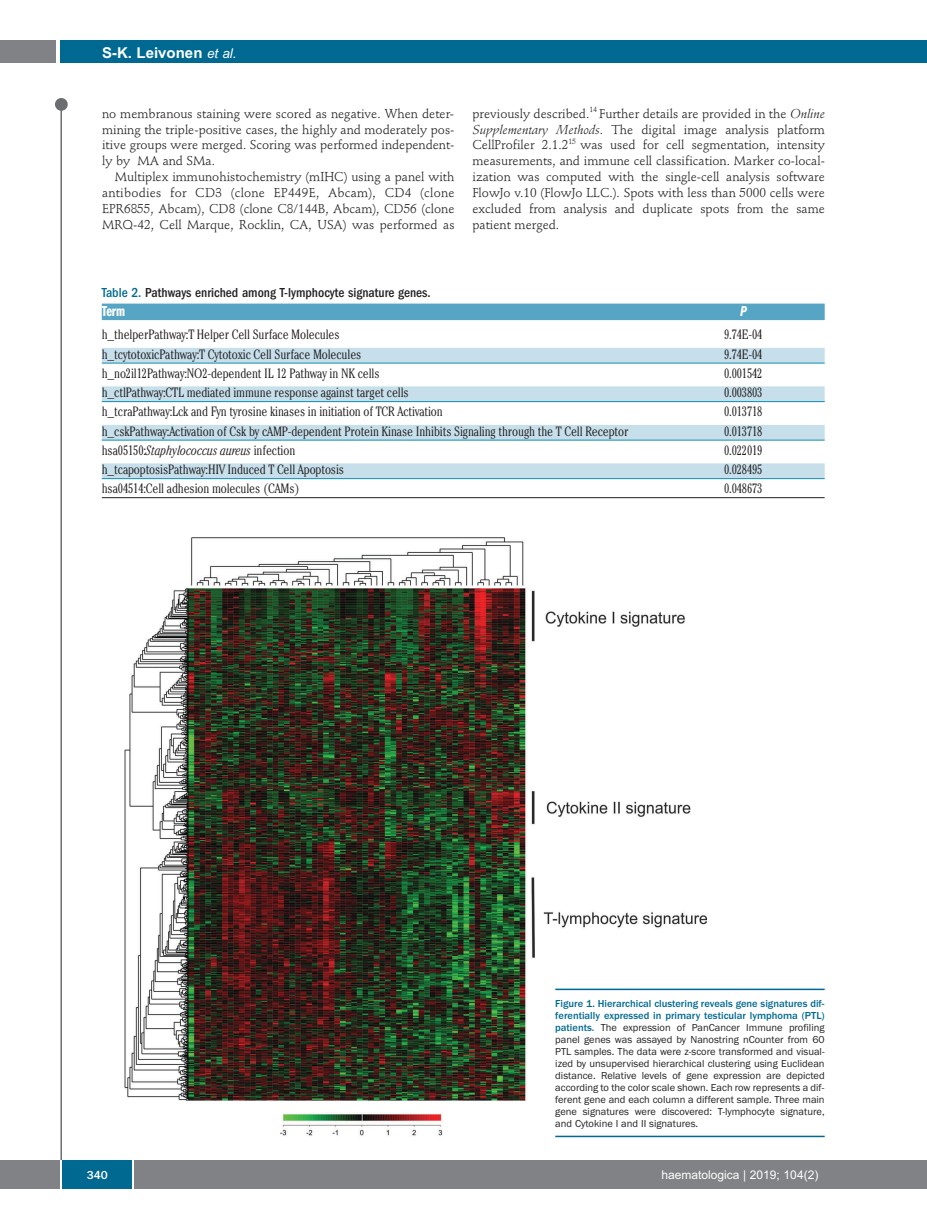
<style>
.page{position:relative;width:927px;height:1225px;background:#fff}
.page>*{position:absolute;margin:0;border:0;box-sizing:border-box;transform-origin:0 0}
.t1{font:700 15px "Arial";color:#fff}
.t2{font:15px "Franklin Gothic Demi Cmpr";color:#fff}
.t3{font:15px "Franklin Gothic Demi Cmpr Ital";color:#fff}
.t4{font:300 condensed 13.5px "Cheltenham";letter-spacing:-.01em;color:#231f20}
.t5{font:500 condensed 13.5px "Franklin Gothic";color:#231f20}
.t6{font:italic 300 condensed 13.5px "Cheltenham";letter-spacing:-.01em;color:#231f20}
.t7{font:12.75px/15.9px "Stempel Schneidler";color:#231f20;text-align:justify}
.t8{font:12px "Arial";color:#fff}
.t9{font:500 12px "Franklin Gothic";color:#fff}
.t10{font:10.5px/12px "Franklin Gothic";color:#231f20;text-align:justify}
.s1{font-weight:400;font-style:italic;font-size:13.5px}
.s2{font-style:italic}
.s3{color:#006991}
.s4{font-style:normal}
.s5{font-weight:500;color:#006991}
</style>
<div class="page">
<div style="left:911px;top:40px;width:16px;height:22px;background:#006991"></div>
<div style="left:910px;top:1160px;width:17px;height:28px;background:#808285"></div>
<div style="left:55px;top:98px;width:13px;height:13px;background:#6c6d70;border-radius:50%"></div>
<hr style="left:60px;top:101px;width:2px;height:1061px;background:#6c6d70">
<div style="left:60px;top:40px;width:852px;height:22px;background:#006991"></div>
<div style="left:0;top:40px;width:56px;height:22px;background:#808285"></div>
<div style="left:0;top:1160px;width:911px;height:28px;background:#808285"></div>
<div style="left:62px;top:1160px;width:71px;height:28px;background:#006991"></div>
<hr style="left:60px;top:1160px;width:2px;height:28px;background:#fff">
<svg style="left:133px;top:1160px;width:1px;height:28px"></svg>
<div style="left:102px;top:303px;width:723px;height:17px;background:#56a5c4"></div>
<div style="left:102px;top:348px;width:723px;height:15px;background:#c6dfeb"></div>
<hr style="left:102px;top:363px;width:723px;height:1px;background:#0d8aaf">
<div style="left:102px;top:386px;width:723px;height:15px;background:#c6dfeb"></div>
<hr style="left:102px;top:401px;width:723px;height:1px;background:#0d8aaf">
<div style="left:102px;top:425px;width:723px;height:15px;background:#c6dfeb"></div>
<hr style="left:102px;top:440px;width:723px;height:1px;background:#0d8aaf">
<div style="left:102px;top:463px;width:723px;height:15px;background:#c6dfeb"></div>
<hr style="left:102px;top:478px;width:723px;height:1px;background:#0d8aaf">
<hr style="left:102px;top:497px;width:723px;height:1px;background:#231f20">
<img style="left:124px;top:537px;width:582px;height:601px">
<hr style="left:555px;top:988px;width:270px;height:2px;background:#006991">
<hr style="left:555px;top:1135px;width:270px;height:2px;background:#006991">
<p class="t1" style="left:102px;top:44px;width:136px">S-K. Leivonen <span class="s1">et al.</span></p>
<p class="t7" style="left:102px;top:107px;width:354px">no membranous staining were scored as negative. When deter&shy;mining the triple-positive cases, the highly and moderately pos&shy;itive groups were merged. Scoring was performed independent&shy;ly by MA and SMa.</p>
<p class="t7" style="left:102px;top:170px;width:354px;text-indent:13px">Multiplex immunohistochemistry (mIHC) using a panel with antibodies for CD3 (clone EP449E, Abcam), CD4 (clone EPR6855, Abcam), CD8 (clone C8/144B, Abcam), CD56 (clone MRQ-42, Cell Marque, Rocklin, CA, USA) was performed as</p>
<p class="t7" style="left:472px;top:107px;width:354px">previously described.<sup>14</sup> Further details are provided in the <span class="s2">Online Supplementary Methods</span>. The digital image analysis platform CellProfiler 2.1.2<sup>15</sup> was used for cell segmentation, intensity measurements, and immune cell classification. Marker co-local&shy;ization was computed with the single-cell analysis software FlowJo v.10 (FlowJo LLC.). Spots with less than 5000 cells were excluded from analysis and duplicate spots from the same patient merged.</p>
<p class="t5" style="left:102px;top:287px;width:330px"><span class="s3">Table 2.</span> Pathways enriched among T-lymphocyte signature genes.</p>
<p class="t2" style="left:102px;top:306px;width:25px">Term</p>
<p class="t3" style="left:740px;top:305px;width:8px">P</p>
<p class="t4" style="left:102px;top:330px;width:239px">h_thelperPathway:T Helper Cell Surface Molecules</p>
<p class="t4" style="left:724px;top:330px;width:40px">9.74E-04</p>
<p class="t4" style="left:102px;top:349px;width:261px">h_tcytotoxicPathway:T Cytotoxic Cell Surface Molecules</p>
<p class="t4" style="left:724px;top:349px;width:40px">9.74E-04</p>
<p class="t4" style="left:102px;top:368px;width:279px">h_no2il12Pathway:NO2-dependent IL 12 Pathway in NK cells</p>
<p class="t4" style="left:724px;top:368px;width:40px">0.001542</p>
<p class="t4" style="left:102px;top:388px;width:309px">h_ctlPathway:CTL mediated immune response against target cells</p>
<p class="t4" style="left:724px;top:388px;width:40px">0.003803</p>
<p class="t4" style="left:102px;top:407px;width:343px">h_tcraPathway:Lck and Fyn tyrosine kinases in initiation of TCR Activation</p>
<p class="t4" style="left:724px;top:407px;width:40px">0.013718</p>
<p class="t4" style="left:102px;top:426px;width:528px">h_cskPathway:Activation of Csk by cAMP-dependent Protein Kinase Inhibits Signaling through the T Cell Receptor</p>
<p class="t4" style="left:724px;top:426px;width:40px">0.013718</p>
<p class="t6" style="left:102px;top:445px;width:195px"><span class="s4">hsa05150:</span>Staphylococcus aureus <span class="s4">infection</span></p>
<p class="t4" style="left:724px;top:445px;width:40px">0.022019</p>
<p class="t4" style="left:102px;top:465px;width:244px">h_tcapoptosisPathway:HIV Induced T Cell Apoptosis</p>
<p class="t4" style="left:724px;top:465px;width:40px">0.028495</p>
<p class="t4" style="left:102px;top:484px;width:200px">hsa04514:Cell adhesion molecules (CAMs)</p>
<p class="t4" style="left:724px;top:484px;width:40px">0.048673</p>
<p class="t10" style="left:555px;top:997px;width:271px"><span class="s5">Figure 1. Hierarchical clustering reveals gene signatures dif&shy;ferentially expressed in primary testicular lymphoma (PTL) patients.</span> The expression of PanCancer Immune profiling panel genes was assayed by Nanostring nCounter from 60<br>PTL samples. The data were z-score transformed and visual&shy;ized by unsupervised hierarchical clustering using Euclidean distance. Relative levels of gene expression are depicted according to the color scale shown. Each row represents a dif&shy;ferent gene and each column a different sample. Three main gene signatures were discovered: T-lymphocyte signature, and Cytokine I and II signatures.</p>
<p class="t9" style="left:87px;top:1167px;width:23px">340</p>
<p class="t8" style="left:661px;top:1167px;width:158px">haematologica | 2019; 104(2)</p>
</div>
